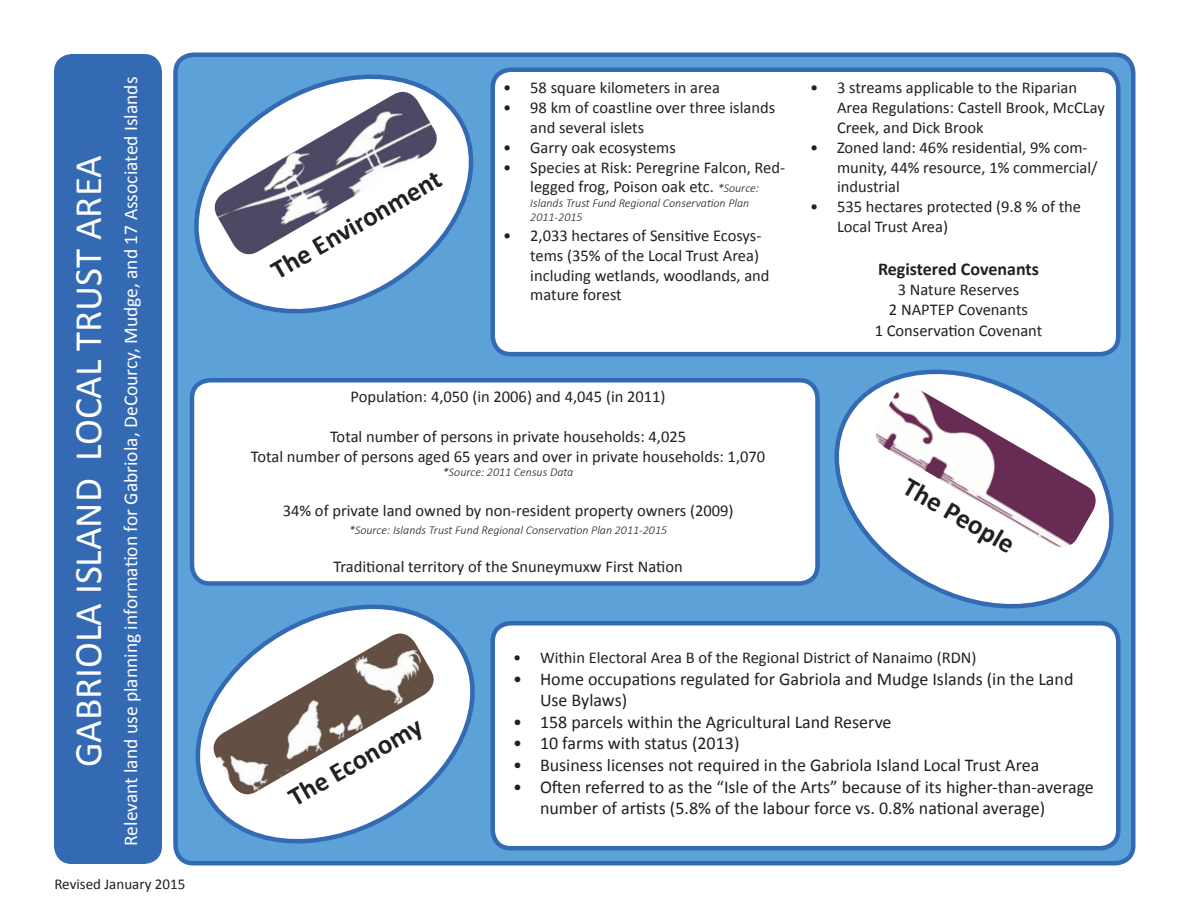
<style>
.page{position:relative;width:1188px;height:918px;background:#fff}
.page>*{position:absolute;margin:0;border:0;box-sizing:border-box;transform-origin:0 0}
.t1{font:39px "Calibri";color:#fff}
.t2{font:700 27px "Calibri";color:#231f20}
.t3{font:19.5px "Calibri";color:#fff}
.t4{font:18px/21.6px "Calibri";color:#231f20}
.t5{font:700 18px "Calibri";color:#231f20}
.t6{font:16.5px/19.8px "Calibri";color:#231f20}
.t7{font:15px "Calibri";color:#231f20}
.t8{font:italic 300 12px/14.4px "Calibri";color:#231f20}
.s1{font-weight:300;font-style:italic;font-size:12px}
</style>
<div class="page">
<div style="left:176px;top:55px;width:957px;height:808px;background:#5ca2d8;border-radius:18px"></div>
<div style="left:173px;top:52px;width:963px;height:814px;border:4px solid #336ab3;border-radius:18px"></div>
<div style="left:493px;top:70px;width:625px;height:284px;background:#fff;border-radius:18px"></div>
<div style="left:490px;top:68px;width:630px;height:288px;border:4px solid #336ab3;border-radius:18px"></div>
<div style="left:192px;top:380px;width:626px;height:204px;background:#fff;border-radius:18px"></div>
<div style="left:190px;top:378px;width:630px;height:208px;border:4px solid #336ab3;border-radius:18px"></div>
<div style="left:493px;top:623px;width:625px;height:225px;background:#fff;border-radius:18px"></div>
<div style="left:490px;top:621px;width:630px;height:229px;border:4px solid #336ab3;border-radius:18px"></div>
<svg style="left:178px;top:62px;width:296px;height:252px"></svg>
<img style="left:209px;top:92px;width:234px;height:168px">
<svg style="left:179px;top:604px;width:312px;height:252px"></svg>
<img style="left:207px;top:634px;width:233px;height:167px">
<svg style="left:812px;top:357px;width:324px;height:270px"></svg>
<img style="left:870px;top:387px;width:232px;height:166px">
<div style="left:54px;top:54px;width:108px;height:810px;background:#336ab3;border-radius:18px"></div>
<p class="t1" style="left:64px;top:767px;width:614px;rotate:-90deg">GABRIOLA ISLAND LOCAL TRUST AREA</p>
<p class="t3" style="left:118px;top:846px;width:771px;rotate:-90deg">Relevant land use planning information for Gabriola, DeCourcy, Mudge, and 17 Associated Islands</p>
<p class="t6" style="left:503px;top:78px;width:218px">• 58 square kilometers in area</p>
<p class="t6" style="left:837px;top:78px;width:269px;text-indent:-27px">• 3 streams applicable to the Riparian<br>Area Regulations: Castell Brook, McCLay<br>Creek, and Dick Brook</p>
<p class="t6" style="left:837px;top:137px;width:262px;text-indent:-27px">• Zoned land: 46% residential, 9% com&shy;munity, 44% resource, 1% commercial/ industrial</p>
<p class="t6" style="left:837px;top:197px;width:246px;text-indent:-27px">• 535 hectares protected (9.8 % of the<br>Local Trust Area)</p>
<p class="t5" style="left:878px;top:258px;width:162px">Registered Covenants</p>
<p class="t6" style="left:898px;top:280px;width:123px">3 Nature Reserves</p>
<p class="t6" style="left:889px;top:299px;width:141px">2 NAPTEP Covenants</p>
<p class="t6" style="left:875px;top:321px;width:169px">1 Conservation Covenant</p>
<p class="t6" style="left:530px;top:98px;width:246px;text-indent:-27px">• 98 km of coastline over three islands and several islets</p>
<p class="t6" style="left:503px;top:137px;width:174px">• Garry oak ecosystems</p>
<p class="t6" style="left:503px;top:157px;width:284px;text-align:center">• Species at Risk: Peregrine Falcon, Red&shy;legged frog, Poison oak etc. <span class="s1">*Source:</span></p>
<p class="t8" style="left:530px;top:195px;width:221px">Islands Trust Fund Regional Conservation Plan<br>2011-2015</p>
<p class="t6" style="left:530px;top:226px;width:241px;text-indent:-27px">• 2,033 hectares of Sensitive Ecosys&shy;tems (35% of the Local Trust Area) including wetlands, woodlands, and mature forest</p>
<p class="t2" style="left:265px;top:257px;width:193px;rotate:-30deg">The Environment</p>
<p class="t6" style="left:351px;top:387px;width:317px">Population: 4,050 (in 2006) and 4,045 (in 2011)</p>
<p class="t6" style="left:330px;top:427px;width:358px">Total number of persons in private households: 4,025</p>
<p class="t6" style="left:251px;top:446px;width:516px">Total number of persons aged 65 years and over in private households: 1,070</p>
<p class="t8" style="left:443px;top:465px;width:132px">*Source: 2011 Census Data</p>
<p class="t6" style="left:283px;top:500px;width:452px">34% of private land owned by non-resident property owners (2009)</p>
<p class="t8" style="left:349px;top:522px;width:320px">*Source: Islands Trust Fund Regional Conservation Plan 2011-2015</p>
<p class="t6" style="left:333px;top:556px;width:351px">Traditional territory of the Snuneymuxw First Nation</p>
<p class="t2" style="left:914px;top:469px;width:126px;rotate:30deg">The People</p>
<p class="t6" style="left:513px;top:648px;width:465px">• Within Electoral Area B of the Regional District of Nanaimo (RDN)</p>
<p class="t4" style="left:540px;top:668px;width:535px;text-indent:-27px">• Home occupations regulated for Gabriola and Mudge Islands (in the Land<br>Use Bylaws)</p>
<p class="t4" style="left:513px;top:711px;width:380px">• 158 parcels within the Agricultural Land Reserve</p>
<p class="t4" style="left:513px;top:733px;width:228px">• 10 farms with status (2013)</p>
<p class="t4" style="left:513px;top:754px;width:528px">• Business licenses not required in the Gabriola Island Local Trust Area</p>
<p class="t4" style="left:540px;top:776px;width:555px;text-indent:-27px">• Often referred to as the “Isle of the Arts” because of its higher-than-average number of artists (5.8% of the labour force vs. 0.8% national average)</p>
<p class="t2" style="left:282px;top:784px;width:151px;rotate:-30deg">The Economy</p>
<p class="t7" style="left:54px;top:874px;width:132px">Revised January 2015</p>
</div>
